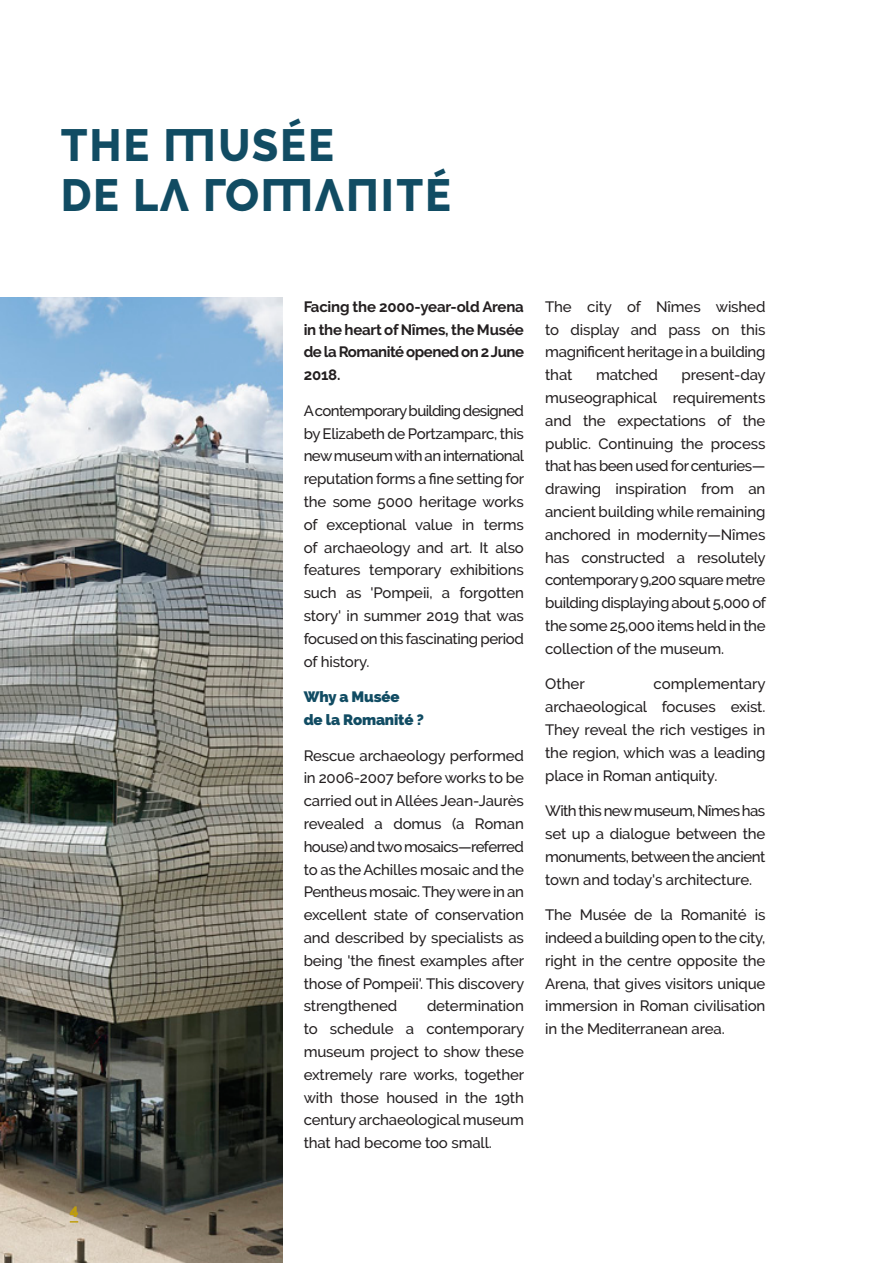
<style>
.page{position:relative;width:893px;height:1263px;background:#fff}
.page>*{position:absolute;margin:0;border:0;box-sizing:border-box;transform-origin:0 0}
.TITRE_PAGE{font:700 45px/49.7px "Raleway Display";letter-spacing:-.02em;color:#114c63;scale:.95 1}
.Texte_noir{font:500 15px/22.8px "Raleway";letter-spacing:-.01em;color:#231f20;text-align:justify}
.Texte_noir-2{font:700 15px/22.8px "Raleway";letter-spacing:-.015em;color:#231f20;text-align:justify}
.Petit_titre{font:800 15px/22.8px "Raleway";letter-spacing:-.01em;color:#114c63}
.t1{font:800 15px "Raleway";color:#be9d0e}
</style>
<div class="page">
<hr style="left:892px;top:0;width:1px;height:1263px;background:#114c63">
<img style="left:0;top:298px;width:283px;height:965px">
<p class="TITRE_PAGE" style="left:60px;top:120px;width:415px">THE MUSÉE<br>DE LA ROMANITÉ</p>
<p class="t1" style="left:70px;top:1201px;width:10px">4</p>
<p class="Texte_noir-2" style="left:304px;top:295px;width:222px">Facing the 2000-year-old Arena in the heart of Nîmes, the Musée de la Romanité opened on 2 June 2018.</p>
<p class="Texte_noir" style="left:304px;top:399px;width:222px">A contemporary building designed by Elizabeth de Portzamparc, this new museum with an international reputation forms a fine setting for the some 5000 heritage works of exceptional value in terms of archaeology and art. It also features temporary exhibitions such as 'Pompeii, a forgotten story' in summer 2019 that was focused on this fascinating period of history.</p>
<p class="Petit_titre" style="left:304px;top:685px;width:122px">Why a Musée<br>de la Romanité ?</p>
<p class="Texte_noir" style="left:304px;top:744px;width:222px">Rescue archaeology performed in 2006-2007 before works to be carried out in Allées Jean-Jaurès revealed a domus (a Roman house) and two mosaics—referred to as the Achilles mosaic and the Pentheus mosaic. They were in an excellent state of conservation and described by specialists as being 'the finest examples after those of Pompeii'. This discovery strengthened</p>
<p class="Texte_noir" style="left:304px;top:995px;width:222px;text-indent:123px">determination to schedule a contemporary museum project to show these extremely rare works, together with those housed in the 19th century archaeological museum that had become too small.</p>
<p class="Texte_noir" style="left:545px;top:295px;width:222px">The city of Nîmes wished to display and pass on this magnificent heritage in a building that</p>
<p class="Texte_noir" style="left:545px;top:363px;width:222px;text-indent:136px">present-day museographical requirements and the expectations of the public. Continuing the process that has been used for centuries— drawing inspiration from an ancient building while remaining anchored in modernity—Nîmes has constructed a resolutely contemporary 9,200 square metre building displaying about 5,000 of the some 25,000 items held in the collection of the museum.</p>
<p class="Texte_noir" style="left:545px;top:673px;width:41px">Other</p>
<p class="Texte_noir" style="left:596px;top:363px;width:63px">matched</p>
<p class="Texte_noir" style="left:545px;top:673px;width:222px;text-indent:108px">complementary archaeological focuses exist.<br>They reveal the rich vestiges in the region, which was a leading place in Roman antiquity.</p>
<p class="Texte_noir" style="left:545px;top:799px;width:222px">With this new museum, Nîmes has set up a dialogue between the monuments, between the ancient town and today's architecture.</p>
<p class="Texte_noir" style="left:545px;top:903px;width:222px">The Musée de la Romanité is indeed a building open to the city, right in the centre opposite the Arena, that gives visitors unique immersion in Roman civilisation in the Mediterranean area.</p>
</div>
